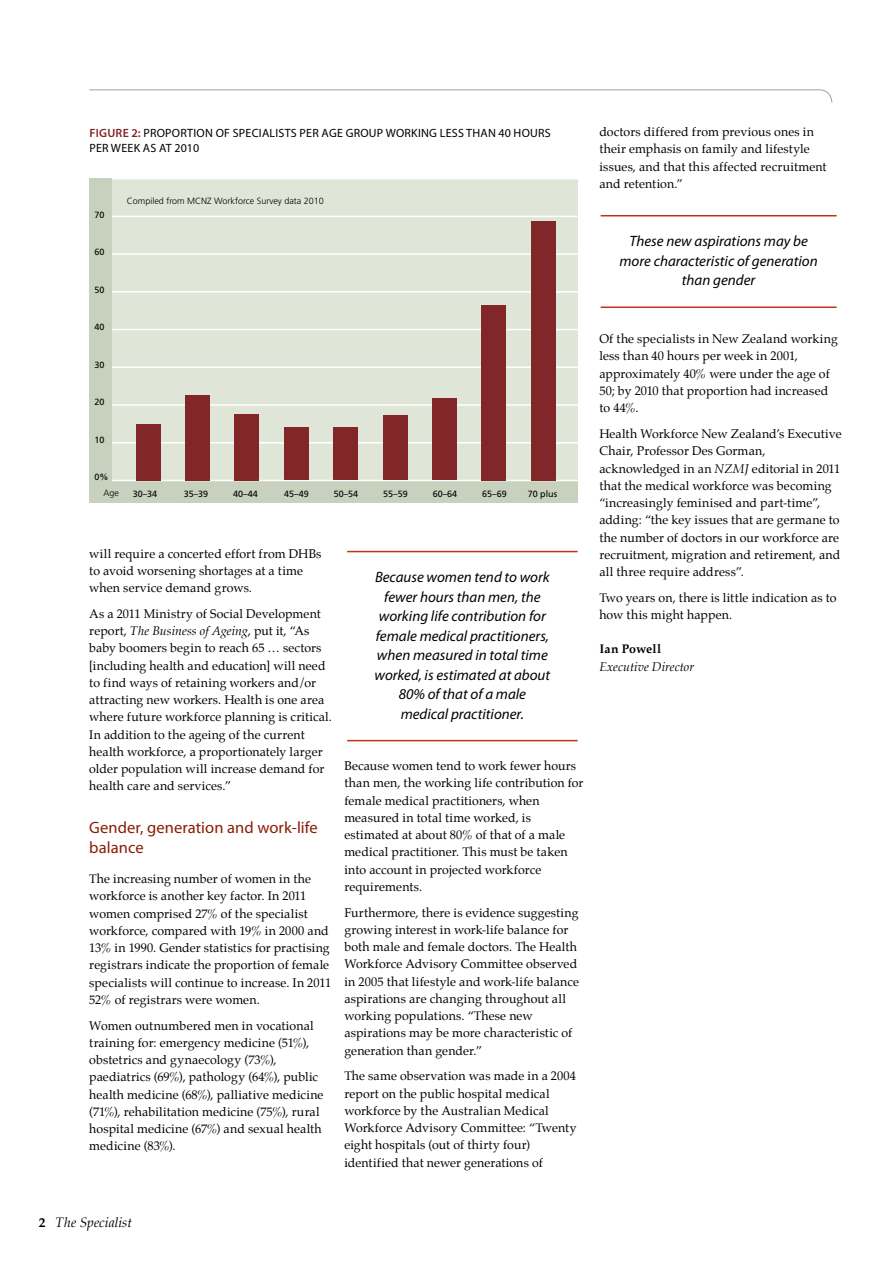
<style>
.page{position:relative;width:893px;height:1263px;background:#fff}
.page>*{position:absolute;margin:0;border:0;box-sizing:border-box;transform-origin:0 0}
.t1{font:16.5px/20.2px "Myriad Pro";letter-spacing:.005em;color:#8a1d03}
.t2{font:italic 15px/19.5px "Myriad Pro";color:#000;text-align:center}
.t3{font:italic 13.5px "Palatino";letter-spacing:.005em;color:#000}
.t4{font:12.3px/17.2px "Palatino";letter-spacing:.01em;color:#000}
.t5{font:italic 12.3px "Palatino";letter-spacing:.005em;color:#000}
.t6{font:700 12.3px "Palatino";letter-spacing:.015em;color:#000}
.t7{font:12px/16.5px "Myriad Pro";letter-spacing:.02em;color:#000}
.t8{font:9px "Frutiger";color:#000}
.t9{font:300 9px "Frutiger";color:#000}
.s1{font-weight:600;color:#812629}
.s2{font-style:italic}
.s3{font-weight:700;font-style:normal}
</style>
<div class="page">
<div style="left:89px;top:179px;width:38px;height:323px;background:#c7d1bd"></div>
<div style="left:89px;top:480px;width:489px;height:23px;background:#c7d1bd"></div>
<svg style="left:89px;top:89px;width:743px;height:14px"></svg>
<hr style="left:601px;top:215px;width:236px;height:1px;background:#c0311a">
<hr style="left:601px;top:306px;width:236px;height:2px;background:#c0311a">
<hr style="left:347px;top:551px;width:231px;height:1px;background:#c0311a">
<hr style="left:347px;top:740px;width:231px;height:1px;background:#c0311a">
<div style="left:112px;top:179px;width:466px;height:302px;background:#e0e6d7"></div>
<hr style="left:112px;top:216px;width:466px;height:1px;background:#fff">
<hr style="left:112px;top:367px;width:466px;height:1px;background:#fff">
<hr style="left:112px;top:404px;width:466px;height:2px;background:#fff">
<hr style="left:112px;top:291px;width:466px;height:2px;background:#fff">
<hr style="left:112px;top:329px;width:466px;height:1px;background:#fff">
<hr style="left:112px;top:253px;width:466px;height:2px;background:#fff">
<hr style="left:112px;top:442px;width:466px;height:1px;background:#fff">
<hr style="left:112px;top:480px;width:466px;height:1px;background:#fff">
<div style="left:136px;top:424px;width:24px;height:56px;background:#812629"></div>
<div style="left:185px;top:395px;width:24px;height:85px;background:#812629"></div>
<div style="left:235px;top:414px;width:24px;height:66px;background:#812629"></div>
<div style="left:284px;top:427px;width:24px;height:53px;background:#812629"></div>
<div style="left:334px;top:427px;width:24px;height:53px;background:#812629"></div>
<div style="left:383px;top:416px;width:24px;height:64px;background:#812629"></div>
<div style="left:432px;top:398px;width:25px;height:82px;background:#812629"></div>
<div style="left:482px;top:305px;width:24px;height:175px;background:#812629"></div>
<div style="left:531px;top:221px;width:24px;height:259px;background:#812629"></div>
<p class="t7" style="left:143px;top:125px;width:395px;text-indent:-54px"><span class="s1">FIGURE 2:</span> PROPORTION OF SPECIALISTS PER AGE GROUP WORKING LESS THAN 40 HOURS<br>PER WEE</p>
<p class="t7" style="left:89px;top:140px;width:30px">PER WEE</p>
<p class="t7" style="left:134px;top:140px;width:67px">K AS AT 2010</p>
<p class="t9" style="left:127px;top:196px;width:199px">Compiled from MCNZ Workforce Survey data 2010</p>
<p class="t8" style="left:94px;top:209px;width:12px">70</p>
<p class="t8" style="left:94px;top:247px;width:12px">60</p>
<p class="t8" style="left:94px;top:284px;width:12px">50</p>
<p class="t8" style="left:94px;top:322px;width:12px">40</p>
<p class="t8" style="left:94px;top:359px;width:12px">30</p>
<p class="t8" style="left:94px;top:397px;width:12px">20</p>
<p class="t8" style="left:94px;top:434px;width:12px">10</p>
<p class="t8" style="left:94px;top:472px;width:16px">0%</p>
<p class="t9" style="left:103px;top:488px;width:17px">Age</p>
<p class="t8" style="left:133px;top:489px;width:26px">30–34</p>
<p class="t8" style="left:184px;top:489px;width:26px">35–39</p>
<p class="t8" style="left:233px;top:489px;width:26px">40–44</p>
<p class="t8" style="left:284px;top:489px;width:26px">45–49</p>
<p class="t8" style="left:334px;top:489px;width:26px">50–54</p>
<p class="t8" style="left:383px;top:489px;width:26px">55–59</p>
<p class="t8" style="left:433px;top:489px;width:26px">60–64</p>
<p class="t8" style="left:482px;top:489px;width:26px">65–69</p>
<p class="t8" style="left:528px;top:489px;width:31px">70 plus</p>
<p class="t4" style="left:89px;top:545px;width:234px">will require a concerted effort from DHBs to avoid worsening shortages at a time when service demand grows.</p>
<p class="t4" style="left:89px;top:605px;width:244px">As a 2011 Ministry of Social Development report, <span class="s2">The Business of Ageing</span>, put it, “As baby boomers begin to reach 65 … sectors [including health and education] will need to find ways of retaining workers and/or attracting new workers. Health is one area where future workforce planning is critical.<br>In addition to the ageing of the current health workforce, a proportionately larger older population will increase demand for health care and services.”</p>
<h1 class="t1" style="left:89px;top:817px;width:230px">GENDER, GENERATION AND WORK-LIFE<br>BALANCE</h1>
<p class="t4" style="left:89px;top:870px;width:243px">The increasing number of women in the workforce is another key factor. In 2011 women comprised 27% of the specialist workforce, compared with 19% in 2000 and 13% in 1990. Gender statistics for practising registrars indicate the proportion of female specialists will continue to increase. In 2011<br>52% of registrars were women.</p>
<p class="t4" style="left:89px;top:1017px;width:236px">Women outnumbered men in vocational training for: emergency medicine (51%), obstetrics and gynaecology (73%), paediatrics (69%), pathology (64%), public health medicine (68%), palliative medicine (71%), rehabilitation medicine (75%), rural hospital medicine (67%) and sexual health medicine (83%).</p>
<p class="t2" style="left:374px;top:568px;width:177px">Because women tend to work fewer hours than men, the working life contribution for female medical practitioners, when measured in total time worked, is estimated at about<br>80% of that of a male medical practitioner.</p>
<p class="t4" style="left:344px;top:757px;width:241px">Because women tend to work fewer hours than men, the working life contribution for female medical practitioners, when measured in total time worked, is estimated at about 80% of that of a male medical practitioner. This must be taken into account in projected workforce requirements.</p>
<p class="t4" style="left:344px;top:904px;width:236px">Furthermore, there is evidence suggesting growing interest in work-life balance for both male and female doctors. The Health Workforce Advisory Committee observed in 2005 that lifestyle and work-life balance aspirations are changing throughout all working populations. “These new aspirations may be more characteristic of generation than gender.”</p>
<p class="t4" style="left:344px;top:1067px;width:234px">The same observation was made in a 2004 report on the public hospital medical workforce by the Australian Medical Workforce Advisory Committee: “Twenty eight hospitals (out of thirty four) identified that newer generations of</p>
<p class="t4" style="left:599px;top:123px;width:229px">doctors differed from previous ones in their emphasis on family and lifestyle issues, and that this affected recruitment and retention.”</p>
<p class="t2" style="left:619px;top:232px;width:200px">These new aspirations may be more characteristic of generation than gender</p>
<p class="t4" style="left:599px;top:330px;width:240px">Of the specialists in New Zealand working less than 40 hours per week in 2001, approximately 40% were under the age of<br>50; by 2010 that proportion had increased to 44%.</p>
<p class="t4" style="left:599px;top:425px;width:244px">Health Workforce New Zealand’s Executive Chair, Professor Des Gorman, acknowledged in an <span class="s2">NZMJ</span> editorial in 2011 that the medical workforce was becoming “increasingly feminised and part-time”, adding: “the key issues that are germane to the number of doctors in our workforce are recruitment, migration and retirement, and all three require address”.</p>
<p class="t4" style="left:599px;top:589px;width:239px">Two years on, there is little indication as to how this might happen.</p>
<p class="t6" style="left:599px;top:639px;width:63px">Ian Powell</p>
<p class="t5" style="left:599px;top:657px;width:96px">Executive Director</p>
<p class="t3" style="left:39px;top:1212px;width:95px"><span class="s3">2</span> The Specialist</p>
</div>
